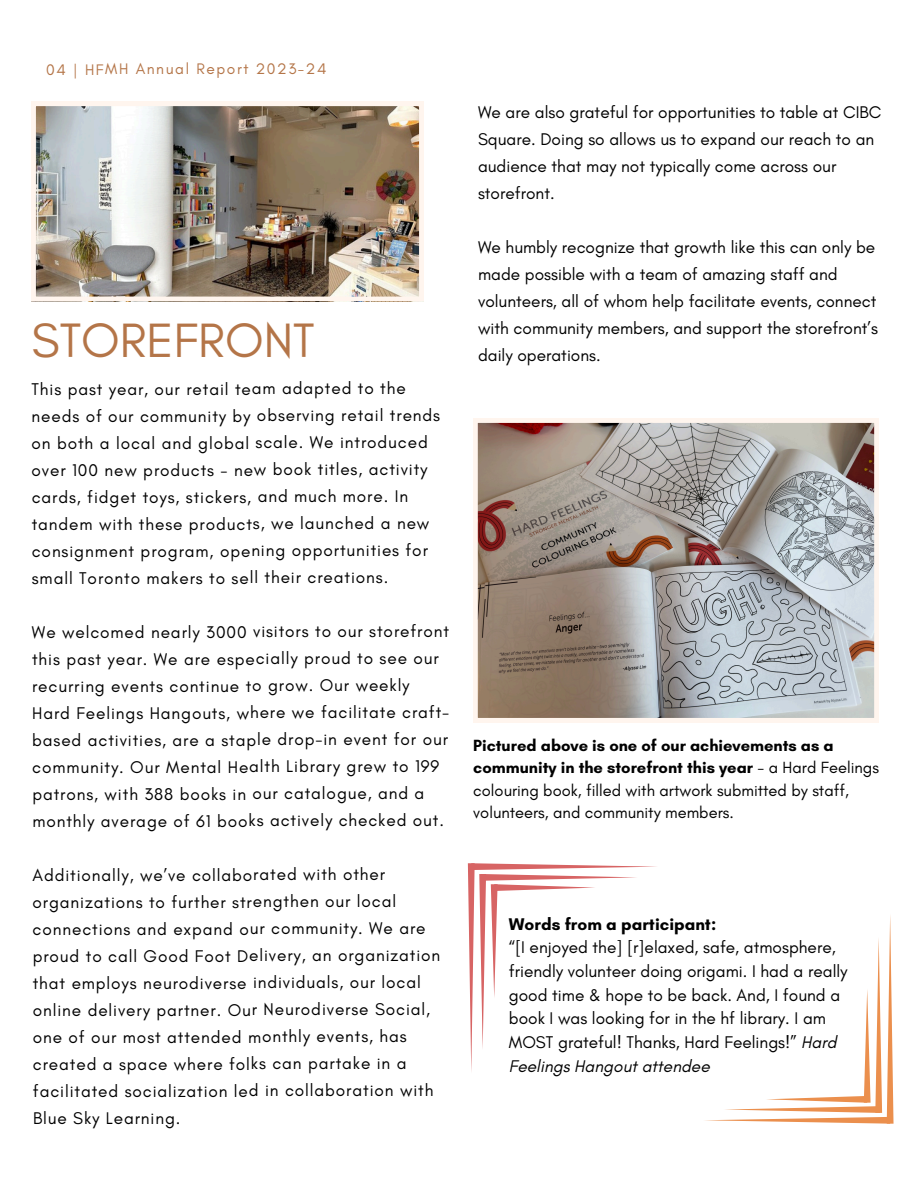
<style>
.page{position:relative;width:918px;height:1188px;background:#fff}
.page>*{position:absolute;margin:0;border:0;box-sizing:border-box;transform-origin:0 0}
.t1{font:49.05px "Glacial Indifference";letter-spacing:-.005em;color:#b47548}
.t2{font:17.25px/27px "Glacial Indifference";letter-spacing:.045em;color:#000}
.t3{font:17.25px/27px "Glacial Indifference";color:#000}
.t4{font:700 17.25px "Glacial Indifference";color:#000}
.t5{font:16.5px/22.5px "Glacial Indifference";color:#000}
.t6{font:15.6px "Glacial Indifference";letter-spacing:.095em;color:#b47548}
.s1{font-weight:700}
.s2{font-style:italic}
</style>
<div class="page">
<svg style="left:473px;top:418px;width:405px;height:304px"></svg>
<img style="left:31px;top:102px;width:393px;height:199px">
<svg style="left:705px;top:915px;width:188px;height:209px"></svg>
<svg style="left:468px;top:863px;width:188px;height:208px"></svg>
<h1 class="t6" style="left:46px;top:59px;width:282px">04 | HFMH Annual Report 2023-24</h1>
<p class="t1" style="left:32px;top:310px;width:285px">STOREFRONT</p>
<p class="t2" style="left:31px;top:375px;width:410px">This past year, our retail team adapted to the needs of our community by observing retail trends on both a local and global scale. We introduced over 100 new products - new book titles, activity cards, fidget toys, stickers, and much more. In tandem with these products, we launched a new consignment program, opening opportunities for small Toronto makers to sell their creations.</p>
<p class="t2" style="left:32px;top:618px;width:419px">We welcomed nearly 3000 visitors to our storefront this past year. We are especially proud to see our recurring events continue to grow. Our weekly Hard Feelings Hangouts, where we facilitate craft&shy;based activities, are a staple drop-in event for our community. Our Mental Health Library grew to 199 patrons, with 388 books in our catalogue, and a monthly average of 61 books actively checked out.</p>
<p class="t2" style="left:33px;top:861px;width:409px">Additionally, we’ve collaborated with other organizations to further strengthen our local connections and expand our community. We are proud to call Good Foot Delivery, an organization that employs neurodiverse individuals, our local online delivery partner. Our Neurodiverse Social, one of our most attended monthly events, has created a space where folks can partake in a facilitated socialization led in collaboration with Blue Sky Learning.</p>
<p class="t3" style="left:478px;top:98px;width:405px">We are also grateful for opportunities to table at CIBC Square. Doing so allows us to expand our reach to an audience that may not typically come across our storefront.</p>
<p class="t3" style="left:478px;top:233px;width:401px">We humbly recognize that growth like this can only be made possible with a team of amazing staff and volunteers, all of whom help facilitate events, connect with community members, and support the storefront’s daily operations.</p>
<p class="t5" style="left:473px;top:734px;width:407px"><span class="s1">Pictured above is one of our achievements as a community in the storefront this year</span> - a Hard Feelings colouring book, filled with artwork submitted by staff, volunteers, and community members.</p>
<p class="t4" style="left:509px;top:913px;width:209px">Words from a participant:</p>
<p class="t3" style="left:509px;top:936px;width:340px;line-height:23.7px">“[I enjoyed the] [r]elaxed, safe, atmosphere, friendly volunteer doing origami. I had a really good time &amp; hope to be back. And, I found a book I was looking for in the hf library. I am MOST grateful! Thanks, Hard Feelings!” <span class="s2">Hard Feelings Hangout attendee</span></p>
</div>
